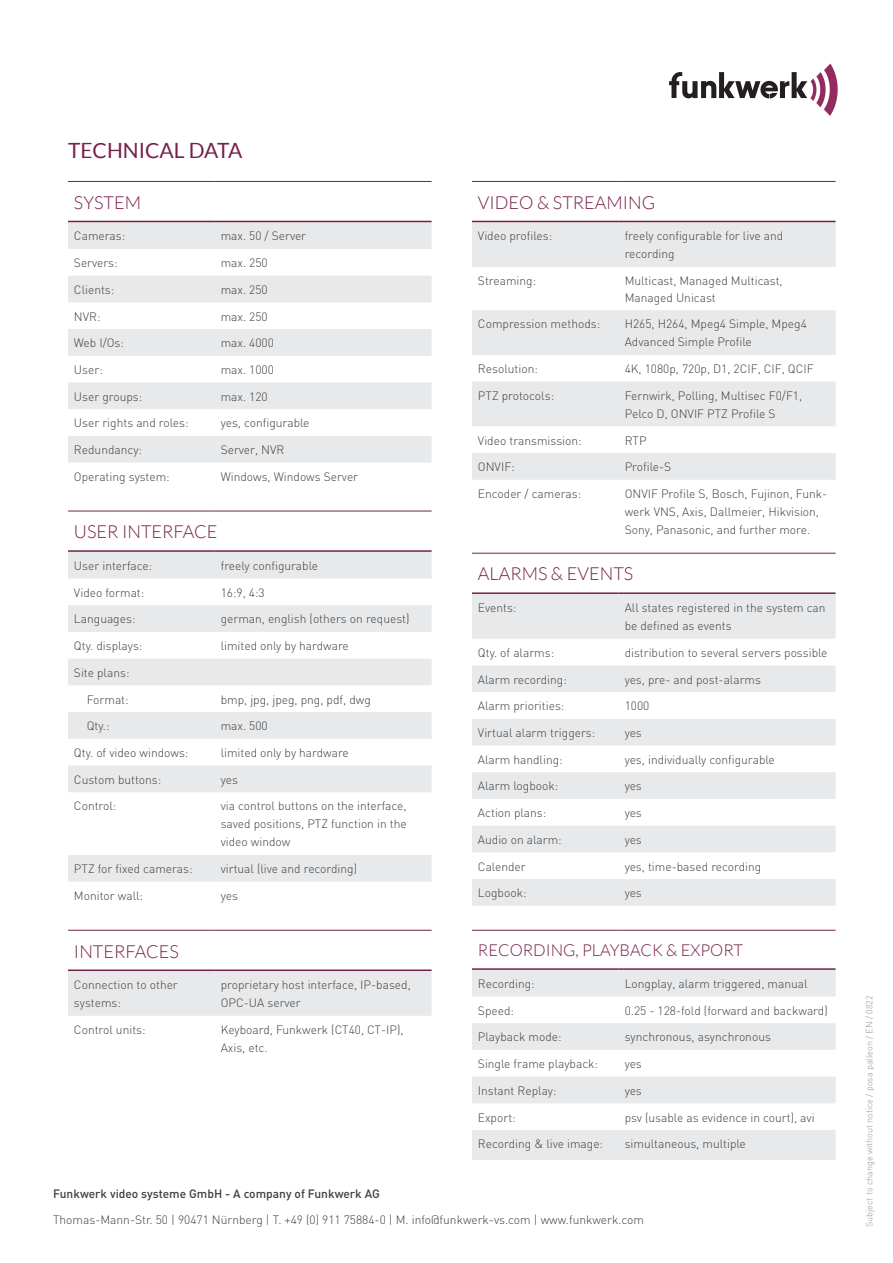
<style>
.page{position:relative;width:893px;height:1263px;background:#fff}
.page>*{position:absolute;margin:0;border:0;box-sizing:border-box;transform-origin:0 0}
.t1{font:21px "Lato";color:#75214a}
.t2{font:300 18px "Lato";color:#75214a}
.t3{font:300 16.5px "Lato";color:#75214a}
.t4{font:300 12px/18px "DIN";color:#3e3e3f}
.t5{font:500 12px "DIN";color:#3e3e3f}
.t6{font:300 9px "DIN";color:#939598}
</style>
<div class="page">
<svg style="left:669px;top:64px;width:169px;height:52px"></svg>
<svg style="left:68px;top:552px;width:364px;height:330px"></svg>
<hr style="left:68px;top:550px;width:147px;height:2px;background:#72224a">
<hr style="left:215px;top:550px;width:217px;height:2px;background:#72224a">
<hr style="left:68px;top:511px;width:147px;height:1px;background:#72224a">
<hr style="left:215px;top:511px;width:217px;height:1px;background:#72224a">
<svg style="left:472px;top:594px;width:364px;height:312px;fill:#e8e9ea"></svg>
<hr style="left:472px;top:592px;width:147px;height:2px;background:#72224a">
<hr style="left:619px;top:592px;width:217px;height:2px;background:#72224a">
<hr style="left:472px;top:553px;width:147px;height:1px;background:#72224a">
<hr style="left:619px;top:553px;width:217px;height:1px;background:#72224a">
<svg style="left:472px;top:222px;width:364px;height:258px;fill:#e8e9ea"></svg>
<hr style="left:472px;top:221px;width:147px;height:1px;background:#72224a">
<hr style="left:619px;top:221px;width:217px;height:1px;background:#72224a">
<hr style="left:472px;top:181px;width:147px;height:1px;background:#72224a">
<hr style="left:619px;top:181px;width:217px;height:1px;background:#72224a">
<svg style="left:472px;top:970px;width:364px;height:190px;fill:#e8e9ea"></svg>
<hr style="left:472px;top:968px;width:147px;height:2px;background:#72224a">
<hr style="left:619px;top:968px;width:217px;height:2px;background:#72224a">
<hr style="left:472px;top:930px;width:147px;height:1px;background:#72224a">
<hr style="left:619px;top:930px;width:217px;height:1px;background:#72224a">
<svg style="left:68px;top:222px;width:364px;height:241px;fill:#e8e9ea"></svg>
<hr style="left:68px;top:221px;width:147px;height:1px;background:#72224a">
<hr style="left:215px;top:221px;width:217px;height:1px;background:#72224a">
<hr style="left:68px;top:181px;width:147px;height:1px;background:#72224a">
<hr style="left:215px;top:181px;width:217px;height:1px;background:#72224a">
<div style="left:68px;top:971px;width:364px;height:45px;background:#e8e9ea"></div>
<hr style="left:68px;top:969px;width:147px;height:2px;background:#72224a">
<hr style="left:215px;top:969px;width:217px;height:2px;background:#72224a">
<hr style="left:68px;top:930px;width:147px;height:1px;background:#72224a">
<hr style="left:215px;top:930px;width:217px;height:1px;background:#72224a">
<h1 class="t1" style="left:68px;top:138px;width:176px">TECHNICAL DATA</h1>
<h2 class="t2" style="left:74px;top:193px;width:69px">SYSTEM</h2>
<p class="t4" style="left:74px;top:227px;width:53px">Cameras:</p>
<p class="t4" style="left:221px;top:227px;width:87px">max. 50 / Server</p>
<p class="t4" style="left:74px;top:253px;width:45px">Servers:</p>
<p class="t4" style="left:221px;top:253px;width:49px">max. 250</p>
<p class="t4" style="left:74px;top:280px;width:42px">Clients:</p>
<p class="t4" style="left:221px;top:280px;width:49px">max. 250</p>
<p class="t4" style="left:74px;top:307px;width:28px">NVR:</p>
<p class="t4" style="left:221px;top:307px;width:49px">max. 250</p>
<p class="t4" style="left:74px;top:334px;width:52px">Web I/Os:</p>
<p class="t4" style="left:221px;top:334px;width:55px">max. 4000</p>
<p class="t4" style="left:74px;top:360px;width:30px">User:</p>
<p class="t4" style="left:221px;top:360px;width:55px">max. 1000</p>
<p class="t4" style="left:74px;top:387px;width:70px">User groups:</p>
<p class="t4" style="left:221px;top:387px;width:49px">max. 120</p>
<p class="t4" style="left:74px;top:414px;width:116px">User rights and roles:</p>
<p class="t4" style="left:221px;top:414px;width:90px">yes, configurable</p>
<p class="t4" style="left:74px;top:440px;width:70px">Redundancy:</p>
<p class="t4" style="left:221px;top:440px;width:65px">Server, NVR</p>
<p class="t4" style="left:74px;top:467px;width:97px">Operating system:</p>
<p class="t4" style="left:221px;top:467px;width:139px">Windows, Windows Server</p>
<h2 class="t2" style="left:74px;top:522px;width:145px">USER INTERFACE</h2>
<p class="t4" style="left:74px;top:556px;width:80px">User interface:</p>
<p class="t4" style="left:221px;top:556px;width:99px">freely configurable</p>
<p class="t4" style="left:74px;top:583px;width:72px">Video format:</p>
<p class="t4" style="left:221px;top:583px;width:46px">16:9, 4:3</p>
<p class="t4" style="left:74px;top:610px;width:63px">Languages:</p>
<p class="t4" style="left:221px;top:610px;width:190px">german, english (others on request)</p>
<p class="t4" style="left:74px;top:636px;width:70px">Qty. displays:</p>
<p class="t4" style="left:221px;top:636px;width:130px">limited only by hardware</p>
<p class="t4" style="left:74px;top:663px;width:57px">Site plans:</p>
<p class="t4" style="left:87px;top:690px;width:43px">Format:</p>
<p class="t4" style="left:221px;top:690px;width:152px">bmp, jpg, jpeg, png, pdf, dwg</p>
<p class="t4" style="left:87px;top:717px;width:24px">Qty.:</p>
<p class="t4" style="left:221px;top:717px;width:49px">max. 500</p>
<p class="t4" style="left:74px;top:743px;width:116px">Qty. of video windows:</p>
<p class="t4" style="left:221px;top:743px;width:130px">limited only by hardware</p>
<p class="t4" style="left:74px;top:770px;width:89px">Custom buttons:</p>
<p class="t4" style="left:221px;top:770px;width:19px">yes</p>
<p class="t4" style="left:74px;top:797px;width:44px">Control:</p>
<p class="t4" style="left:221px;top:797px;width:187px;text-align:justify">via control buttons on the interface, saved positions, PTZ function in the video window</p>
<p class="t4" style="left:74px;top:859px;width:120px">PTZ for fixed cameras:</p>
<p class="t4" style="left:221px;top:859px;width:138px">virtual (live and recording)</p>
<p class="t4" style="left:74px;top:886px;width:71px">Monitor wall:</p>
<p class="t4" style="left:221px;top:886px;width:19px">yes</p>
<h2 class="t2" style="left:74px;top:941px;width:106px">INTERFACES</h2>
<p class="t4" style="left:74px;top:975px;width:105px">Connection to other systems:</p>
<p class="t4" style="left:221px;top:975px;width:192px">proprietary host interface, IP-based,<br>OPC-UA server</p>
<p class="t4" style="left:74px;top:1020px;width:73px">Control units:</p>
<p class="t4" style="left:221px;top:1020px;width:184px">Keyboard, Funkwerk (CT40, CT-IP),<br>Axis, etc.</p>
<h2 class="t2" style="left:478px;top:193px;width:179px">VIDEO &amp; STREAMING</h2>
<p class="t4" style="left:478px;top:227px;width:76px">Video profiles:</p>
<p class="t4" style="left:625px;top:227px;width:160px">freely configurable for live and recording</p>
<p class="t4" style="left:478px;top:271px;width:60px">Streaming:</p>
<p class="t4" style="left:625px;top:272px;width:159px;line-height:16.5px">Multicast, Managed Multicast,<br>Managed Unicast</p>
<p class="t4" style="left:478px;top:315px;width:124px">Compression methods:</p>
<p class="t4" style="left:625px;top:315px;width:184px">H265, H264, Mpeg4 Simple, Mpeg4<br>Advanced Simple Profile</p>
<p class="t4" style="left:478px;top:359px;width:61px">Resolution:</p>
<p class="t4" style="left:625px;top:359px;width:191px">4K, 1080p, 720p, D1, 2CIF, CIF, QCIF</p>
<p class="t4" style="left:478px;top:386px;width:78px">PTZ protocols:</p>
<p class="t4" style="left:625px;top:386px;width:179px">Fernwirk, Polling, Multisec F0/F1,<br>Pelco D, ONVIF PTZ Profile S</p>
<p class="t4" style="left:478px;top:431px;width:105px">Video transmission:</p>
<p class="t4" style="left:625px;top:431px;width:23px">RTP</p>
<p class="t4" style="left:478px;top:458px;width:38px">ONVIF:</p>
<p class="t4" style="left:625px;top:458px;width:48px">Profile-S</p>
<p class="t4" style="left:478px;top:484px;width:105px">Encoder / cameras:</p>
<p class="t4" style="left:625px;top:484px;width:204px">ONVIF Profile S, Bosch, Fujinon, Funk&shy;werk VNS, Axis, Dallmeier, Hikvision,<br>Sony, Panasonic, and further more.</p>
<h2 class="t2" style="left:478px;top:564px;width:157px">ALARMS &amp; EVENTS</h2>
<p class="t4" style="left:478px;top:598px;width:40px">Events:</p>
<p class="t4" style="left:625px;top:598px;width:202px">All states registered in the system can be defined as events</p>
<p class="t4" style="left:478px;top:643px;width:78px">Qty. of alarms:</p>
<p class="t4" style="left:625px;top:643px;width:204px">distribution to several servers possible</p>
<p class="t4" style="left:478px;top:670px;width:90px">Alarm recording:</p>
<p class="t4" style="left:625px;top:670px;width:138px">yes, pre- and post-alarms</p>
<p class="t4" style="left:478px;top:697px;width:88px">Alarm priorities:</p>
<p class="t4" style="left:625px;top:697px;width:26px">1000</p>
<p class="t4" style="left:478px;top:723px;width:119px">Virtual alarm triggers:</p>
<p class="t4" style="left:625px;top:723px;width:19px">yes</p>
<p class="t4" style="left:478px;top:750px;width:86px">Alarm handling:</p>
<p class="t4" style="left:625px;top:750px;width:152px">yes, individually configurable</p>
<p class="t4" style="left:478px;top:777px;width:82px">Alarm logbook:</p>
<p class="t4" style="left:625px;top:777px;width:19px">yes</p>
<p class="t4" style="left:478px;top:803px;width:70px">Action plans:</p>
<p class="t4" style="left:625px;top:803px;width:19px">yes</p>
<p class="t4" style="left:478px;top:830px;width:85px">Audio on alarm:</p>
<p class="t4" style="left:625px;top:830px;width:19px">yes</p>
<p class="t4" style="left:478px;top:857px;width:49px">Calender</p>
<p class="t4" style="left:625px;top:857px;width:138px">yes, time-based recording</p>
<p class="t4" style="left:478px;top:884px;width:50px">Logbook:</p>
<p class="t4" style="left:625px;top:884px;width:19px">yes</p>
<h3 class="t3" style="left:478px;top:941px;width:267px">RECORDING, PLAYBACK &amp; EXPORT</h3>
<p class="t4" style="left:478px;top:974px;width:58px">Recording:</p>
<p class="t4" style="left:625px;top:974px;width:184px">Longplay, alarm triggered, manual</p>
<p class="t4" style="left:478px;top:1001px;width:38px">Speed:</p>
<p class="t4" style="left:625px;top:1001px;width:205px">0.25 - 128-fold (forward and backward)</p>
<p class="t4" style="left:478px;top:1028px;width:85px">Playback mode:</p>
<p class="t4" style="left:625px;top:1028px;width:148px">synchronous, asynchronous</p>
<p class="t4" style="left:478px;top:1054px;width:122px">Single frame playback:</p>
<p class="t4" style="left:625px;top:1054px;width:19px">yes</p>
<p class="t4" style="left:478px;top:1081px;width:80px">Instant Replay:</p>
<p class="t4" style="left:625px;top:1081px;width:19px">yes</p>
<p class="t4" style="left:478px;top:1108px;width:39px">Export:</p>
<p class="t4" style="left:625px;top:1108px;width:192px">psv (usable as evidence in court), avi</p>
<p class="t4" style="left:478px;top:1135px;width:127px">Recording &amp; live image:</p>
<p class="t4" style="left:625px;top:1135px;width:123px">simultaneous, multiple</p>
<p class="t5" style="left:53px;top:1185px;width:328px">Funkwerk video systeme GmbH - A company of Funkwerk AG</p>
<p class="t4" style="left:53px;top:1210px;width:592px">Thomas-Mann-Str. 50 | 90471 Nürnberg | T. +49 (0) 911 75884-0 | M. info@funkwerk-vs.com | www.funkwerk.com</p>
<p class="t6" style="left:863px;top:1227px;width:233px;rotate:-90deg">Subject to change without notice / posa palleon / EN / 0822</p>
</div>
